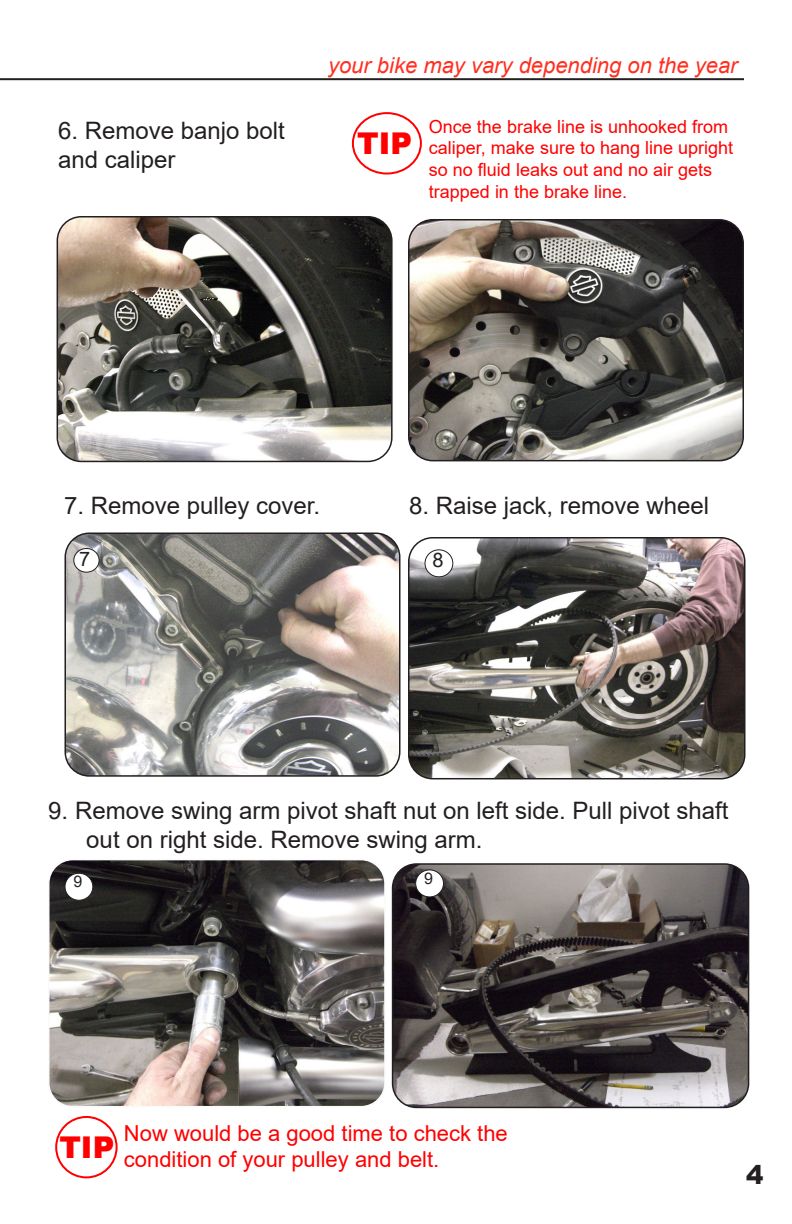
<style>
.page{position:relative;width:792px;height:1224px;background:#fff}
.page>*{position:absolute;margin:0;border:0;box-sizing:border-box;transform-origin:0 0}
.Paragraph_Style_2{font:900 30px "Arial";color:#f00}
.Paragraph_Style_2-2{font:900 26px "Arial";color:#231f20}
.Paragraph_Style_2-3{font:24px/28.8px "Arial";color:#231f20}
.Paragraph_Style_2-4{font:22px "Arial";color:#f00}
.t1{font:italic 22px "Arial";color:#ff2e1f}
.Paragraph_Style_2-5{font:20px "Arial";color:#231f20}
.Paragraph_Style_2-6{font:18px/21.6px "Arial";color:#f00}
.Paragraph_Style_2-7{font:16px "Arial";color:#231f20}
</style>
<div class="page">
<hr style="left:0;top:78px;width:744px;height:2px;background:#231f20">
<img style="left:57px;top:217px;width:333px;height:244px">
<div style="left:57px;top:216px;width:336px;height:246px;border:2px solid #231f20;border-radius:24px"></div>
<img style="left:67px;top:535px;width:333px;height:241px">
<div style="left:64px;top:532px;width:336px;height:245px;border:2px solid #231f20;border-radius:24px"></div>
<img style="left:409px;top:220px;width:334px;height:241px">
<div style="left:408px;top:219px;width:336px;height:242px;border:2px solid #231f20;border-radius:24px"></div>
<img style="left:409px;top:538px;width:334px;height:241px">
<div style="left:408px;top:537px;width:338px;height:242px;border:2px solid #231f20;border-radius:24px"></div>
<img style="left:51px;top:862px;width:332px;height:242px">
<div style="left:48px;top:859px;width:338px;height:248px;border:2px solid #fafafa;border-radius:24px"></div>
<div style="left:425px;top:550px;width:28px;height:27px;background:#fff;border-radius:50%"></div>
<div style="left:425px;top:549px;width:28px;height:28px;border:1px solid #231f20;border-radius:50%"></div>
<div style="left:65px;top:873px;width:28px;height:27px;background:#fff;border-radius:50%"></div>
<div style="left:65px;top:873px;width:28px;height:28px;border:1px solid #231f20;border-radius:50%"></div>
<div style="left:74px;top:548px;width:25px;height:24px;background:#fff;border-radius:50%"></div>
<div style="left:73px;top:548px;width:27px;height:25px;border:1px solid #231f20;border-radius:50%"></div>
<img style="left:393px;top:864px;width:356px;height:243px">
<div style="left:392px;top:863px;width:357px;height:245px;border:2px solid #231f20;border-radius:24px"></div>
<div style="left:416px;top:870px;width:27px;height:27px;background:#fff;border-radius:50%"></div>
<div style="left:415px;top:869px;width:29px;height:28px;border:1px solid #231f20;border-radius:50%"></div>
<div style="left:55px;top:1116px;width:63px;height:62px;border:2px solid #f00;border-radius:50%"></div>
<div style="left:352px;top:112px;width:70px;height:63px;border:2px solid #f00;border-radius:50%"></div>
<p class="Paragraph_Style_2-3" style="left:58px;top:116px;width:228px">6. Remove banjo bolt</p>
<p class="Paragraph_Style_2-3" style="left:58px;top:145px;width:119px">and caliper</p>
<p class="t1" style="left:328px;top:51px;width:411px">your bike may vary depending on the year</p>
<p class="Paragraph_Style_2" style="left:357px;top:122px;width:56px">TIP</p>
<p class="Paragraph_Style_2-6" style="left:429px;top:116px;width:306px">Once the brake line is unhooked from caliper, make sure to hang line upright so no fluid leaks out and no air gets trapped in the brake line.</p>
<p class="Paragraph_Style_2-3" style="left:64px;top:491px;width:258px">7. Remove pulley cover.</p>
<p class="Paragraph_Style_2-3" style="left:409px;top:491px;width:302px">8. Raise jack, remove wheel</p>
<p class="Paragraph_Style_2-5" style="left:79px;top:545px;width:13px">7</p>
<p class="Paragraph_Style_2-5" style="left:432px;top:546px;width:13px">8</p>
<p class="Paragraph_Style_2-3" style="left:86px;top:796px;width:644px;text-indent:-38px">9. Remove swing arm pivot shaft nut on left side. Pull pivot shaft out on right side. Remove swing arm.</p>
<p class="Paragraph_Style_2-7" style="left:424px;top:867px;width:10px">9</p>
<p class="Paragraph_Style_2-7" style="left:74px;top:871px;width:10px">9</p>
<p class="Paragraph_Style_2-7" style="left:413px;top:874px;width:19px">10</p>
<p class="Paragraph_Style_2" style="left:59px;top:1126px;width:56px">TIP</p>
<p class="Paragraph_Style_2-4" style="left:124px;top:1118px;width:385px">Now would be a good time to check the</p>
<p class="Paragraph_Style_2-4" style="left:124px;top:1144px;width:317px">condition of your pulley and belt.</p>
<p class="Paragraph_Style_2-2" style="left:746px;top:1156px;width:19px">4</p>
</div>
